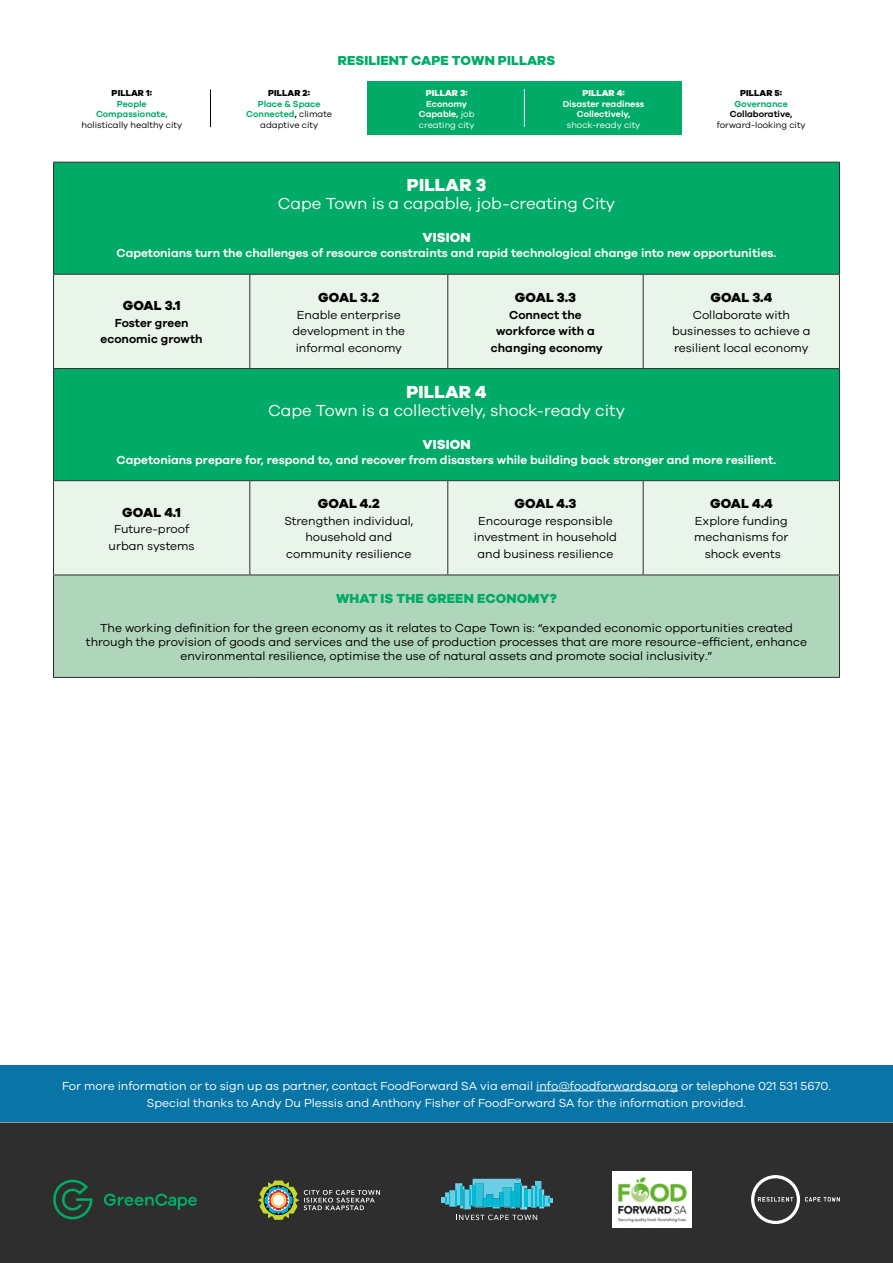
<style>
.page{position:relative;width:893px;height:1263px;background:#fff}
.page>*{position:absolute;margin:0;border:0;box-sizing:border-box;transform-origin:0 0}
.t1{font:700 18px "Galano Grotesque Extra";letter-spacing:.01em;color:#fff}
.t2{font:16.5px "Galano Grotesque Regular";color:#fff}
.t3{font:700 13.5px "Galano Grotesque Extra";letter-spacing:.01em;color:#000}
.t4{font:700 13.5px "Galano Grotesque Extra";letter-spacing:.01em;color:#00ab67}
.t5{font:700 13.5px "Galano Grotesque Extra";letter-spacing:.01em;color:#fff}
.t6{font:12px/16.5px "Galano Grotesque Regular";color:#000;text-align:center}
.t7{font:12px/16.5px "Galano Grotesque Regular";color:#fff;text-align:center}
.t8{font:700 12px "Galano Grotesque Semi";color:#fff}
.t9{font:700 12px/16.5px "Galano Grotesque Semi";color:#000;text-align:center}
.t10{font:700 9px/10.8px "Galano Grotesque Semi";color:#00ab67;text-align:center}
.t11{font:9px "Galano Grotesque Regular";color:#000}
.t12{font:700 9px/10.8px "Galano Grotesque Semi";color:#fff;text-align:center}
.t13{font:9px "Galano Grotesque Regular";color:#fff}
.t14{font:700 9px "Galano Grotesque Extra";letter-spacing:.01em;color:#000}
.t15{font:700 9px "Galano Grotesque Extra";letter-spacing:.01em;color:#fff}
.t16{font:700 9px "Galano Grotesque Semi";color:#000}
.s1{color:#000}
.s2{font-family:"Galano Grotesque Regular";font-weight:400;color:#000}
.s3{font-family:"Galano Grotesque Regular";font-weight:400}
</style>
<div class="page">
<div style="left:54px;top:163px;width:785px;height:111px;background:#00ab67"></div>
<svg style="left:54px;top:275px;width:785px;height:300px;background:#91d8b9"></svg>
<div style="left:54px;top:575px;width:785px;height:102px;background:#afd6ba"></div>
<hr style="left:53px;top:162px;width:197px;height:1px;background:#2e2e2e">
<hr style="left:53px;top:163px;width:1px;height:111px;background:#2e2e2e">
<hr style="left:250px;top:162px;width:198px;height:1px;background:#2e2e2e">
<hr style="left:448px;top:162px;width:195px;height:1px;background:#2e2e2e">
<hr style="left:643px;top:162px;width:197px;height:1px;background:#2e2e2e">
<hr style="left:839px;top:163px;width:1px;height:111px;background:#2e2e2e">
<hr style="left:53px;top:368px;width:197px;height:1px;background:#2e2e2e">
<hr style="left:53px;top:369px;width:1px;height:111px;background:#2e2e2e">
<hr style="left:250px;top:368px;width:198px;height:1px;background:#2e2e2e">
<hr style="left:448px;top:368px;width:195px;height:1px;background:#2e2e2e">
<hr style="left:643px;top:368px;width:197px;height:1px;background:#2e2e2e">
<hr style="left:839px;top:369px;width:1px;height:111px;background:#2e2e2e">
<hr style="left:53px;top:274px;width:197px;height:1px;background:#2e2e2e">
<hr style="left:53px;top:275px;width:1px;height:93px;background:#2e2e2e">
<hr style="left:250px;top:274px;width:198px;height:1px;background:#2e2e2e">
<hr style="left:249px;top:275px;width:1px;height:93px;background:#2e2e2e">
<hr style="left:448px;top:274px;width:195px;height:1px;background:#2e2e2e">
<hr style="left:447px;top:275px;width:1px;height:93px;background:#2e2e2e">
<hr style="left:643px;top:274px;width:197px;height:1px;background:#2e2e2e">
<hr style="left:643px;top:275px;width:1px;height:93px;background:#2e2e2e">
<hr style="left:839px;top:275px;width:1px;height:93px;background:#2e2e2e">
<hr style="left:53px;top:480px;width:197px;height:1px;background:#2e2e2e">
<hr style="left:53px;top:481px;width:1px;height:94px;background:#2e2e2e">
<hr style="left:250px;top:480px;width:198px;height:1px;background:#2e2e2e">
<hr style="left:249px;top:481px;width:1px;height:94px;background:#2e2e2e">
<hr style="left:448px;top:480px;width:195px;height:1px;background:#2e2e2e">
<hr style="left:447px;top:481px;width:1px;height:94px;background:#2e2e2e">
<hr style="left:643px;top:480px;width:197px;height:1px;background:#2e2e2e">
<hr style="left:643px;top:481px;width:1px;height:94px;background:#2e2e2e">
<hr style="left:839px;top:481px;width:1px;height:94px;background:#2e2e2e">
<hr style="left:53px;top:575px;width:197px;height:1px;background:#2e2e2e">
<hr style="left:250px;top:575px;width:198px;height:1px;background:#2e2e2e">
<hr style="left:448px;top:575px;width:195px;height:1px;background:#2e2e2e">
<hr style="left:643px;top:575px;width:197px;height:1px;background:#2e2e2e">
<hr style="left:53px;top:575px;width:1px;height:102px;background:#2e2e2e">
<hr style="left:839px;top:575px;width:1px;height:102px;background:#2e2e2e">
<hr style="left:53px;top:677px;width:197px;height:1px;background:#2e2e2e">
<hr style="left:250px;top:677px;width:198px;height:1px;background:#2e2e2e">
<hr style="left:448px;top:677px;width:195px;height:1px;background:#2e2e2e">
<hr style="left:643px;top:677px;width:197px;height:1px;background:#2e2e2e">
<div style="left:0;top:1122px;width:893px;height:141px;background:#2e2e2e"></div>
<div style="left:524px;top:82px;width:157px;height:53px;background:#00ab67"></div>
<div style="left:368px;top:82px;width:157px;height:53px;background:#00ab67"></div>
<hr style="left:210px;top:89px;width:1px;height:38px;background:#000">
<hr style="left:524px;top:89px;width:1px;height:38px;background:#fff">
<svg style="left:53px;top:1180px;width:39px;height:39px"></svg>
<svg style="left:104px;top:1193px;width:93px;height:17px"></svg>
<svg style="left:258px;top:1180px;width:122px;height:40px"></svg>
<svg style="left:441px;top:1178px;width:111px;height:42px"></svg>
<img style="left:612px;top:1171px;width:79px;height:56px">
<svg style="left:751px;top:1175px;width:89px;height:49px"></svg>
<div style="left:0;top:1065px;width:893px;height:57px;background:#0975a7"></div>
<hr style="left:536px;top:1090px;width:142px;height:1px;background:#fff">
<p class="t14" style="left:112px;top:87px;width:42px">PILLAR 1:</p>
<p class="t10" style="left:96px;top:98px;width:73px">People<br>Compassionate,</p>
<p class="t11" style="left:81px;top:120px;width:102px">holistically healthy city</p>
<p class="t4" style="left:338px;top:52px;width:219px">RESILIENT CAPE TOWN PILLARS</p>
<p class="t14" style="left:268px;top:87px;width:43px">PILLAR 2:</p>
<p class="t10" style="left:246px;top:98px;width:87px">Place &amp; Space<br>Connected<span class="s1">,</span> <span class="s2">climate</span></p>
<p class="t11" style="left:260px;top:120px;width:59px">adaptive city</p>
<p class="t15" style="left:426px;top:87px;width:43px">PILLAR 3:</p>
<p class="t12" style="left:419px;top:98px;width:57px">Economy<br>Capable, <span class="s3">job</span></p>
<p class="t13" style="left:419px;top:120px;width:57px">creating city</p>
<p class="t15" style="left:582px;top:87px;width:44px">PILLAR 4:</p>
<p class="t12" style="left:563px;top:98px;width:83px">Disaster readiness<br>Collectively,</p>
<p class="t13" style="left:567px;top:120px;width:75px">shock-ready city</p>
<p class="t14" style="left:740px;top:87px;width:43px">PILLAR 5:</p>
<p class="t10" style="left:734px;top:98px;width:55px">Governance</p>
<p class="t16" style="left:730px;top:109px;width:64px">Collaborative,</p>
<p class="t11" style="left:717px;top:120px;width:90px">forward-looking city</p>
<h1 class="t1" style="left:407px;top:174px;width:81px">PILLAR 3</h1>
<h2 class="t2" style="left:278px;top:194px;width:339px">Cape Town is a capable, job-creating City</h2>
<p class="t5" style="left:422px;top:229px;width:50px">VISION</p>
<p class="t8" style="left:117px;top:246px;width:661px">Capetonians turn the challenges of resource constraints and rapid technological change into new opportunities.</p>
<p class="t3" style="left:123px;top:297px;width:60px">GOAL 3.1</p>
<p class="t9" style="left:101px;top:314px;width:104px">Foster green economic growth</p>
<p class="t3" style="left:318px;top:289px;width:63px">GOAL 3.2</p>
<p class="t6" style="left:292px;top:306px;width:114px">Enable enterprise development in the informal economy</p>
<p class="t3" style="left:515px;top:289px;width:63px">GOAL 3.3</p>
<p class="t9" style="left:491px;top:306px;width:113px">Connect the workforce with a changing economy</p>
<p class="t3" style="left:710px;top:289px;width:63px">GOAL 3.4</p>
<p class="t6" style="left:672px;top:306px;width:140px">Collaborate with businesses to achieve a resilient local economy</p>
<h1 class="t1" style="left:406px;top:380px;width:82px">PILLAR 4</h1>
<h2 class="t2" style="left:268px;top:400px;width:358px">Cape Town is a collectively, shock-ready city</h2>
<p class="t5" style="left:422px;top:436px;width:50px">VISION</p>
<p class="t8" style="left:117px;top:452px;width:661px">Capetonians prepare for, respond to, and recover from disasters while building back stronger and more resilient.</p>
<p class="t3" style="left:122px;top:504px;width:60px">GOAL 4.1</p>
<p class="t6" style="left:109px;top:520px;width:88px">Future-proof urban systems</p>
<p class="t3" style="left:318px;top:495px;width:64px">GOAL 4.2</p>
<p class="t6" style="left:284px;top:512px;width:130px">Strengthen individual, household and community resilience</p>
<p class="t3" style="left:514px;top:495px;width:63px">GOAL 4.3</p>
<p class="t6" style="left:474px;top:512px;width:144px">Encourage responsible investment in household and business resilience</p>
<p class="t3" style="left:710px;top:495px;width:64px">GOAL 4.4</p>
<p class="t6" style="left:694px;top:512px;width:96px">Explore funding mechanisms for shock events</p>
<p class="t4" style="left:336px;top:590px;width:222px">WHAT IS THE GREEN ECONOMY?</p>
<p class="t6" style="left:86px;top:620px;width:722px;line-height:14.4px">The working definition for the green economy as it relates to Cape Town is: “expanded economic opportunities created through the provision of goods and services and the use of production processes that are more resource-efficient, enhance environmental resilience, optimise the use of natural assets and promote social inclusivity.”</p>
<p class="t7" style="left:62px;top:1077px;width:770px">For more information or to sign up as partner, contact FoodForward SA via email info@foodforwardsa.org or telephone 021 531 5670.<br>Special thanks to Andy Du Plessis and Anthony Fisher of FoodForward SA for the information provided.</p>
</div>
